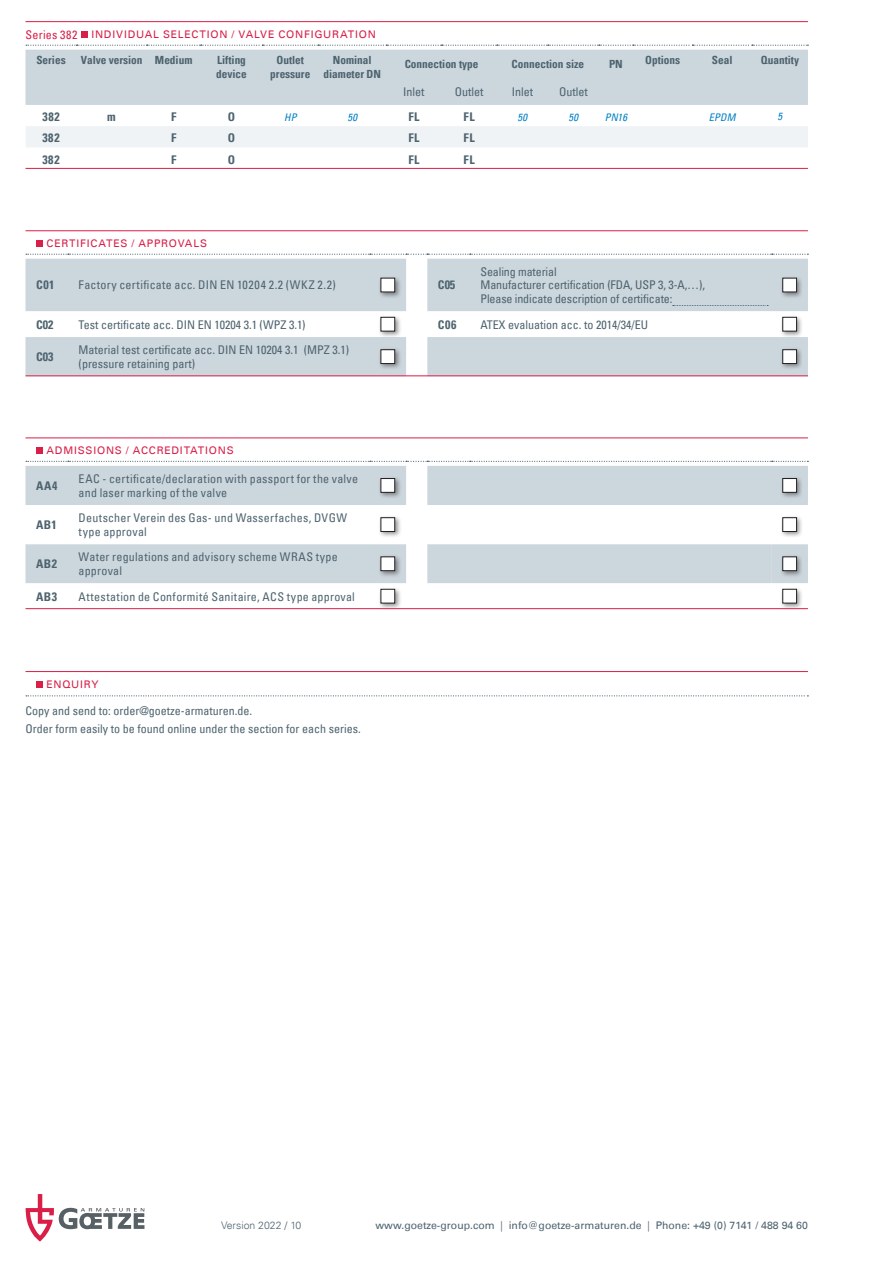
<style>
.page{position:relative;width:893px;height:1263px;background:#fff}
.page>*{position:absolute;margin:0;border:0;box-sizing:border-box;transform-origin:0 0}
.t1{font:condensed 12px/13.5px "Univers";color:#4d636e}
.t2{font:condensed 12px/13.5px "Univers";letter-spacing:.02em;color:#4d636e}
.t3{font:700 condensed 12px "Univers";letter-spacing:.04em;color:#4d636e}
.t4{font:condensed 12px "Univers";letter-spacing:.025em;color:#4d636e}
.t5{font:condensed 12px "Univers";letter-spacing:.03em;color:#4d636e}
.t6{font:condensed 12px "Univers";letter-spacing:.025em;color:#d91e47}
.t7{font:700 condensed 11.25px/13.5px "Univers";color:#4d636e;text-align:center}
.t8{font:10.5px "Univers";letter-spacing:.075em;color:#d91e47}
.t9{font:10.5px "Univers";color:#4d636e}
.t10{font:italic condensed 10.5px "Univers";letter-spacing:.015em;color:#0080c5}
.t11{font:300 10.5px "Univers";color:#4d636e}
.s1{font-weight:300}
</style>
<div class="page">
<svg style="left:26px;top:1194px;width:118px;height:47px"></svg>
<hr style="left:26px;top:671px;width:782px;height:1px;background:#d91e47">
<div style="left:36px;top:681px;width:7px;height:7px;background:#d91e47"></div>
<svg style="left:26px;top:695px;width:782px;height:1px"></svg>
<hr style="left:26px;top:21px;width:782px;height:1px;background:#d91e47">
<div style="left:81px;top:31px;width:6px;height:7px;background:#d91e47"></div>
<hr style="left:26px;top:230px;width:782px;height:1px;background:#d91e47">
<div style="left:36px;top:240px;width:7px;height:7px;background:#d91e47"></div>
<div style="left:26px;top:259px;width:782px;height:116px;background:#ccd6dd"></div>
<svg style="left:26px;top:254px;width:782px;height:1px"></svg>
<div style="left:378px;top:275px;width:24px;height:24px;background:#231f20;opacity:.5"></div>
<div style="left:381px;top:278px;width:14px;height:14px;background:#fff"></div>
<div style="left:381px;top:278px;width:14px;height:14px;border:1px solid #231f20"></div>
<svg style="left:26px;top:305px;width:782px;height:32px"></svg>
<div style="left:780px;top:275px;width:24px;height:24px;background:#231f20;opacity:.5"></div>
<div style="left:783px;top:278px;width:13px;height:14px;background:#fff"></div>
<div style="left:782px;top:278px;width:15px;height:14px;border:1px solid #231f20"></div>
<div style="left:378px;top:315px;width:24px;height:23px;background:#231f20;opacity:.5"></div>
<div style="left:381px;top:317px;width:14px;height:14px;background:#fff"></div>
<div style="left:381px;top:317px;width:14px;height:14px;border:1px solid #231f20"></div>
<div style="left:780px;top:315px;width:24px;height:23px;background:#231f20;opacity:.5"></div>
<div style="left:783px;top:317px;width:13px;height:14px;background:#fff"></div>
<div style="left:782px;top:317px;width:15px;height:14px;border:1px solid #231f20"></div>
<div style="left:378px;top:347px;width:24px;height:24px;background:#231f20;opacity:.5"></div>
<div style="left:381px;top:350px;width:14px;height:13px;background:#fff"></div>
<div style="left:381px;top:349px;width:14px;height:15px;border:1px solid #231f20"></div>
<div style="left:780px;top:347px;width:24px;height:24px;background:#231f20;opacity:.5"></div>
<div style="left:783px;top:350px;width:13px;height:13px;background:#fff"></div>
<div style="left:782px;top:349px;width:15px;height:15px;border:1px solid #231f20"></div>
<hr style="left:26px;top:375px;width:782px;height:1px;background:#d91e47">
<hr style="left:26px;top:437px;width:782px;height:1px;background:#d91e47">
<div style="left:36px;top:448px;width:7px;height:6px;background:#d91e47"></div>
<svg style="left:26px;top:461px;width:782px;height:122px"></svg>
<div style="left:378px;top:476px;width:24px;height:23px;background:#231f20;opacity:.5"></div>
<div style="left:381px;top:478px;width:14px;height:14px;background:#fff"></div>
<div style="left:381px;top:478px;width:14px;height:15px;border:1px solid #231f20"></div>
<div style="left:780px;top:476px;width:24px;height:23px;background:#231f20;opacity:.5"></div>
<div style="left:783px;top:478px;width:13px;height:14px;background:#fff"></div>
<div style="left:782px;top:478px;width:15px;height:15px;border:1px solid #231f20"></div>
<div style="left:378px;top:515px;width:24px;height:24px;background:#231f20;opacity:.5"></div>
<div style="left:381px;top:518px;width:14px;height:13px;background:#fff"></div>
<div style="left:381px;top:517px;width:14px;height:15px;border:1px solid #231f20"></div>
<div style="left:780px;top:515px;width:24px;height:24px;background:#231f20;opacity:.5"></div>
<div style="left:783px;top:518px;width:13px;height:13px;background:#fff"></div>
<div style="left:782px;top:517px;width:15px;height:15px;border:1px solid #231f20"></div>
<div style="left:378px;top:554px;width:24px;height:24px;background:#231f20;opacity:.5"></div>
<div style="left:381px;top:557px;width:14px;height:14px;background:#fff"></div>
<div style="left:381px;top:556px;width:14px;height:15px;border:1px solid #231f20"></div>
<div style="left:780px;top:554px;width:24px;height:24px;background:#231f20;opacity:.5"></div>
<div style="left:783px;top:557px;width:13px;height:14px;background:#fff"></div>
<div style="left:782px;top:556px;width:15px;height:15px;border:1px solid #231f20"></div>
<div style="left:378px;top:586px;width:24px;height:24px;background:#231f20;opacity:.5"></div>
<div style="left:381px;top:589px;width:14px;height:14px;background:#fff"></div>
<div style="left:381px;top:589px;width:14px;height:14px;border:1px solid #231f20"></div>
<div style="left:780px;top:586px;width:24px;height:24px;background:#231f20;opacity:.5"></div>
<div style="left:783px;top:589px;width:13px;height:14px;background:#fff"></div>
<div style="left:782px;top:589px;width:15px;height:14px;border:1px solid #231f20"></div>
<hr style="left:26px;top:608px;width:782px;height:1px;background:#d91e47">
<svg style="left:26px;top:167px;width:782px;height:1px"></svg>
<div style="left:26px;top:126px;width:782px;height:21px;background:#eff3f5"></div>
<svg style="left:26px;top:45px;width:782px;height:60px;background:#ced8de"></svg>
<hr style="left:26px;top:168px;width:782px;height:1px;background:#d91e47">
<p class="t6" style="left:26px;top:27px;width:54px">Series 382</p>
<p class="t8" style="left:91px;top:28px;width:286px">INDIVIDUAL SELECTION / VALVE CONFIGURATION</p>
<p class="t7" style="left:36px;top:53px;width:31px">Series</p>
<p class="t7" style="left:81px;top:53px;width:113px">Valve version Medium</p>
<p class="t7" style="left:216px;top:53px;width:32px;text-align:left">Lifting device</p>
<p class="t7" style="left:270px;top:53px;width:41px">Outlet pressure</p>
<p class="t7" style="left:324px;top:53px;width:59px">Nominal diameter DN</p>
<p class="t7" style="left:405px;top:57px;width:75px">Connection type</p>
<p class="t7" style="left:512px;top:57px;width:74px">Connection size</p>
<p class="t7" style="left:609px;top:57px;width:15px">PN</p>
<p class="t7" style="left:645px;top:53px;width:36px">Options</p>
<p class="t7" style="left:712px;top:53px;width:22px">Seal</p>
<p class="t7" style="left:761px;top:53px;width:40px">Quantity</p>
<p class="t1" style="left:403px;top:85px;width:23px">Inlet</p>
<p class="t1" style="left:455px;top:85px;width:30px">Outlet</p>
<p class="t1" style="left:512px;top:85px;width:23px">Inlet</p>
<p class="t1" style="left:559px;top:85px;width:30px">Outlet</p>
<p class="t3" style="left:42px;top:109px;width:19px">382</p>
<p class="t3" style="left:107px;top:109px;width:10px">m</p>
<p class="t3" style="left:171px;top:109px;width:7px">F</p>
<p class="t3" style="left:228px;top:109px;width:9px">O</p>
<p class="t10" style="left:284px;top:111px;width:14px">HP</p>
<p class="t10" style="left:347px;top:111px;width:11px">50</p>
<p class="t3" style="left:408px;top:109px;width:13px">FL</p>
<p class="t3" style="left:464px;top:109px;width:13px">FL</p>
<p class="t10" style="left:517px;top:111px;width:11px">50</p>
<p class="t10" style="left:568px;top:111px;width:11px">50</p>
<p class="t10" style="left:605px;top:111px;width:24px">PN16</p>
<p class="t10" style="left:709px;top:111px;width:28px">EPDM</p>
<p class="t10" style="left:778px;top:110px;width:6px">5</p>
<p class="t3" style="left:42px;top:131px;width:19px">382</p>
<p class="t3" style="left:171px;top:131px;width:7px">F</p>
<p class="t3" style="left:228px;top:131px;width:9px">O</p>
<p class="t3" style="left:408px;top:131px;width:13px">FL</p>
<p class="t3" style="left:464px;top:131px;width:13px">FL</p>
<p class="t3" style="left:42px;top:152px;width:19px">382</p>
<p class="t3" style="left:171px;top:152px;width:7px">F</p>
<p class="t3" style="left:228px;top:152px;width:9px">O</p>
<p class="t3" style="left:408px;top:152px;width:13px">FL</p>
<p class="t3" style="left:464px;top:152px;width:13px">FL</p>
<p class="t8" style="left:46px;top:237px;width:162px">CERTIFICATES / APPROVALS</p>
<p class="t3" style="left:36px;top:278px;width:20px">C01</p>
<p class="t5" style="left:79px;top:277px;width:259px">Factory certificate acc. DIN EN 10204 2.2 (WKZ 2.2)</p>
<p class="t3" style="left:438px;top:278px;width:19px">C05</p>
<p class="t1" style="left:480px;top:265px;width:226px">Sealing material<br>Manufacturer certification (FDA, USP 3, 3-A,…),<br>Please indicate description of certificate:</p>
<p class="t3" style="left:36px;top:317px;width:19px">C02</p>
<p class="t1" style="left:79px;top:317px;width:228px">Test certificate acc. DIN EN 10204 3.1 (WPZ 3.1)</p>
<p class="t3" style="left:438px;top:317px;width:20px">C06</p>
<p class="t1" style="left:480px;top:317px;width:169px">ATEX evaluation acc. to 2014/34/EU</p>
<p class="t3" style="left:36px;top:349px;width:19px">C03</p>
<p class="t1" style="left:79px;top:343px;width:272px">Material test certificate acc. DIN EN 10204 3.1 (MPZ 3.1) (pressure retaining part)</p>
<p class="t8" style="left:46px;top:444px;width:189px">ADMISSIONS / ACCREDITATIONS</p>
<p class="t3" style="left:36px;top:478px;width:23px">AA4</p>
<p class="t2" style="left:79px;top:472px;width:281px">EAC - certificate/declaration with passport for the valve and laser marking of the valve</p>
<p class="t3" style="left:36px;top:517px;width:22px">AB1</p>
<p class="t1" style="left:79px;top:511px;width:270px">Deutscher Verein des Gas- und Wasserfaches, DVGW type approval</p>
<p class="t3" style="left:36px;top:556px;width:22px">AB2</p>
<p class="t2" style="left:79px;top:550px;width:261px">Water regulations and advisory scheme WRAS type approval</p>
<p class="t3" style="left:36px;top:589px;width:22px">AB3</p>
<p class="t4" style="left:79px;top:589px;width:278px">Attestation de Conformité Sanitaire, ACS type approval</p>
<p class="t8" style="left:46px;top:678px;width:54px">ENQUIRY</p>
<p class="t1" style="left:26px;top:701px;width:337px;line-height:17.7px">Copy and send to: order@goetze-armaturen.de.<br>Order form easily to be found online under the section for each series.</p>
<p class="t11" style="left:221px;top:1219px;width:82px">Version 2022 / 10</p>
<p class="t9" style="left:376px;top:1219px;width:434px">www.goetze-group.com <span class="s1">|</span> info@goetze-armaturen.de <span class="s1">|</span> Phone: +49 (0) 7141 / 488 94 60</p>
</div>
